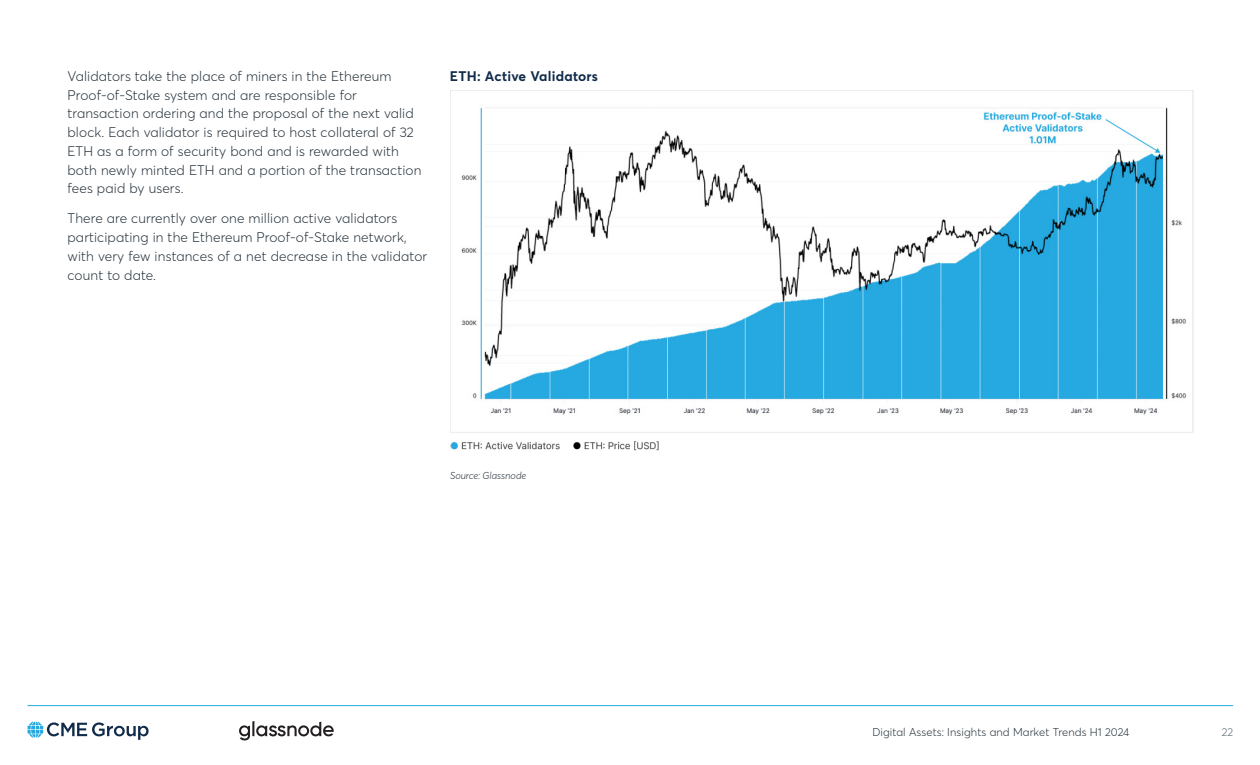
<style>
.page{position:relative;width:1260px;height:765px;background:#fff}
.page>*{position:absolute;margin:0;border:0;box-sizing:border-box;transform-origin:0 0}
.t1{font:300 13.75px/18.8px "Averta";letter-spacing:.01em;color:#25323c}
.t2{font:700 13.75px "Averta";letter-spacing:.02em;color:#112b4a}
.t3{font:300 11.25px "Averta";letter-spacing:.01em;color:#25323c}
.t4{font:300 11.25px "Averta";color:#5a6874}
.t5{font:italic 300 10px "Averta";color:#25323c}
</style>
<div class="page">
<hr style="left:28px;top:705px;width:1205px;height:1px;background:#25a9e0">
<img style="left:450px;top:90px;width:744px;height:361px">
<svg style="left:28px;top:722px;width:121px;height:18px"></svg>
<svg style="left:239px;top:721px;width:95px;height:20px"></svg>
<p class="t1" style="left:68px;top:66px;width:356px">Validators take the place of miners in the Ethereum Proof-of-Stake system and are responsible for transaction ordering and the proposal of the next valid block. Each validator is required to host collateral of 32<br>ETH as a form of security bond and is rewarded with both newly minted ETH and a portion of the transaction fees paid by users.</p>
<p class="t1" style="left:68px;top:209px;width:361px">There are currently over one million active validators participating in the Ethereum Proof-of-Stake network, with very few instances of a net decrease in the validator count to date.</p>
<p class="t2" style="left:450px;top:66px;width:150px">ETH: Active Validators</p>
<p class="t5" style="left:450px;top:469px;width:78px">Source: Glassnode</p>
<p class="t3" style="left:872px;top:725px;width:259px">Digital Assets: Insights and Market Trends H1 2024</p>
<p class="t4" style="left:1222px;top:725px;width:13px">22</p>
</div>
